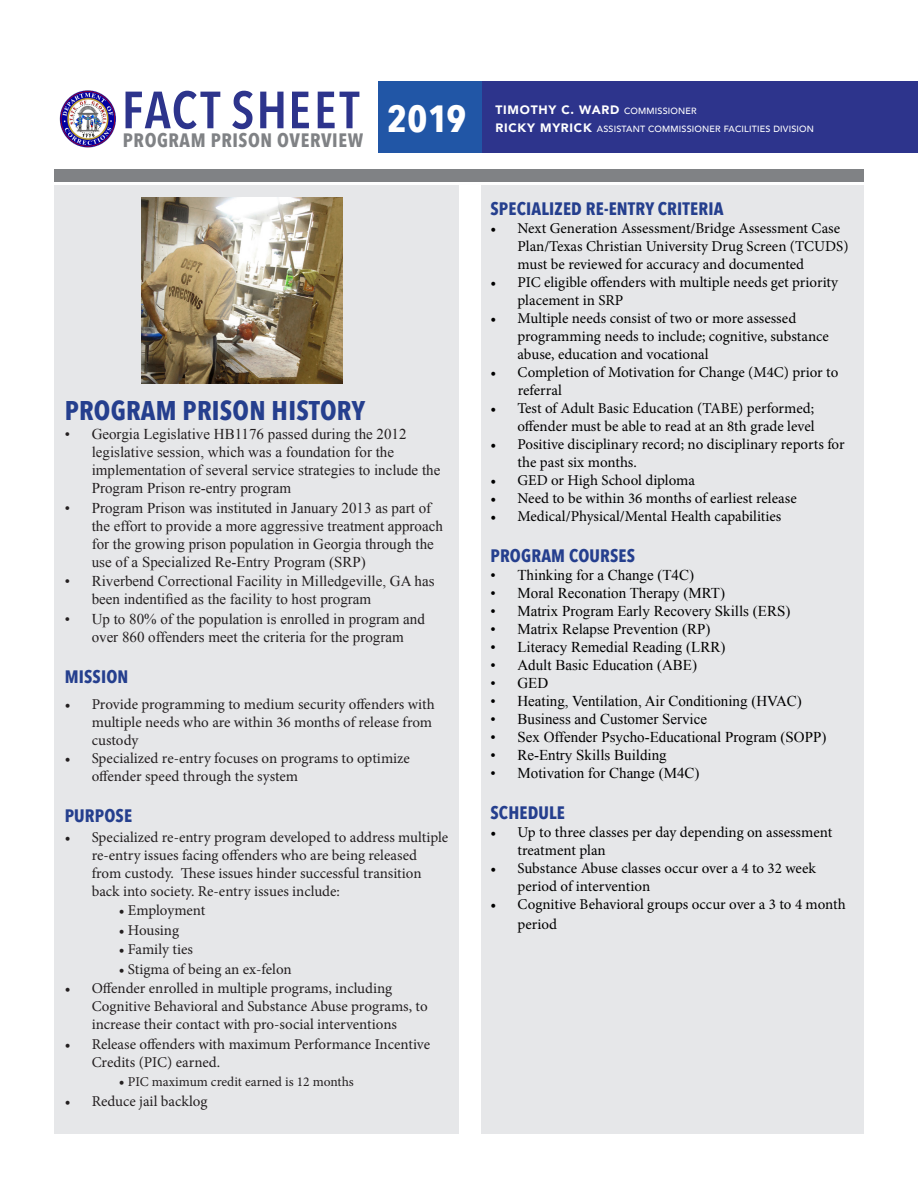
<style>
.page{position:relative;width:918px;height:1188px;background:#fff}
.page>*{position:absolute;margin:0;border:0;box-sizing:border-box;transform-origin:0 0}
.t1{font:600 51.75px "Avenir Next Condensed";letter-spacing:.04em;color:#2d348c}
.t2{font:700 37.8px "Avenir Next Condensed";color:#fff}
.t3{font:700 27px "Avenir Next Condensed";letter-spacing:.01em;color:#253f8e}
.t4{font:700 19.35px "Avenir Next Condensed";letter-spacing:.03em;color:#808285}
.t5{font:700 18px "Avenir Next Condensed";letter-spacing:.01em;color:#253f8e}
.t6{font:15px/18px "Minion Pro";color:#000}
.t7{font:15px/18px "Minion Pro";color:#231f20}
.t8{font:15px/18px "Times New Roman";color:#231f20}
.t9{font:15px "Times New Roman";color:#000}
.t10{font:13.5px "Minion Pro";letter-spacing:-.005em;color:#231f20}
.t11{font:900 12.15px "Avenir";letter-spacing:.06em;color:#fff}
.t12{font:500 9px "Avenir";letter-spacing:.02em;color:#fff}
.s1{font-size:15px}
.s2{font-weight:500;font-size:9px}
.s3{font-weight:900;font-size:12.15px}
</style>
<div class="page">
<div style="left:54px;top:185px;width:405px;height:949px;background:#e6e7e9"></div>
<img style="left:59px;top:90px;width:57px;height:58px">
<div style="left:378px;top:82px;width:540px;height:71px;background:#2d348c"></div>
<div style="left:378px;top:82px;width:104px;height:71px;background:#2156a6"></div>
<div style="left:54px;top:169px;width:810px;height:13px;background:#808285"></div>
<div style="left:482px;top:185px;width:382px;height:949px;background:#e6e7e9"></div>
<img style="left:141px;top:197px;width:202px;height:187px">
<p class="t1" style="left:122px;top:65px;width:239px">FACT SHEET</p>
<p class="t4" style="left:123px;top:128px;width:242px">PROGRAM PRISON OVERVIEW</p>
<p class="t2" style="left:387px;top:96px;width:81px">2019</p>
<p class="t3" style="left:65px;top:394px;width:302px">PROGRAM PRISON HISTORY</p>
<p class="t8" style="left:92px;top:425px;width:350px;text-indent:-27px">• Georgia Legislative HB1176 passed during the 2012 legislative session, which was a foundation for the implementation of several service strategies to include the Program Prison re-entry program</p>
<p class="t8" style="left:92px;top:499px;width:353px;text-indent:-27px">• Program Prison was instituted in January 2013 as part of the effort to provide a more aggressive treatment approach for the growing prison population in Georgia through the use of a Specialized Re-Entry Program (SRP)</p>
<p class="t8" style="left:92px;top:572px;width:344px;text-indent:-27px">• Riverbend Correctional Facility in Milledgeville, GA has been indentified as the facility to host program</p>
<p class="t8" style="left:65px;top:610px;width:362px;text-align:center">• Up to 80% of the population is enrolled in program and over 860 offenders meet the criteria for the program</p>
<p class="t5" style="left:65px;top:666px;width:65px">MISSION</p>
<p class="t7" style="left:92px;top:695px;width:345px;text-indent:-27px">• Provide programming to medium security offenders with multiple needs who are within 36 months of release from custody</p>
<p class="t7" style="left:92px;top:749px;width:320px;text-indent:-27px">• Specialized re-entry focuses on programs to optimize offender speed through the system</p>
<p class="t5" style="left:65px;top:805px;width:69px">PURPOSE</p>
<p class="t7" style="left:92px;top:828px;width:358px;text-indent:-27px">• Specialized re-entry program developed to address multiple re-entry issues facing offenders who are being released from custody. These issues hinder successful transition back into society. Re-entry issues include:</p>
<p class="t7" style="left:119px;top:901px;width:88px">• Employment</p>
<p class="t7" style="left:119px;top:921px;width:62px">• Housing</p>
<p class="t7" style="left:119px;top:940px;width:76px">• Family ties</p>
<p class="t7" style="left:119px;top:960px;width:175px">• Stigma of being an ex-felon</p>
<p class="t7" style="left:92px;top:979px;width:338px;text-indent:-27px">• Offender enrolled in multiple programs, including<br>Cognitive Behavioral and Substance Abuse programs, to increase their contact with pro-social interventions</p>
<p class="t7" style="left:92px;top:1035px;width:340px;text-indent:-27px">• Release offenders with maximum Performance Incentive<br>Credits (PIC) earned.</p>
<p class="t10" style="left:119px;top:1073px;width:237px"><span class="s1">•</span> PIC maximum credit earned is 12 months</p>
<p class="t7" style="left:65px;top:1092px;width:144px">• Reduce jail backlog</p>
<p class="t11" style="left:496px;top:100px;width:203px">TIMOTHY C. WARD <span class="s2">COMMISSIONER</span></p>
<p class="t12" style="left:496px;top:121px;width:320px"><span class="s3">RICKY MYRICK</span> ASSISTANT COMMISSIONER FACILITIES DIVISION</p>
<p class="t5" style="left:490px;top:198px;width:235px">SPECIALIZED RE-ENTRY CRITERIA</p>
<p class="t6" style="left:518px;top:219px;width:333px;text-indent:-27px">• Next Generation Assessment/Bridge Assessment Case<br>Plan/Texas Christian University Drug Screen (TCUDS) must be reviewed for accuracy and documented</p>
<p class="t6" style="left:518px;top:273px;width:322px;text-indent:-27px">• PIC eligible offenders with multiple needs get priority placement in SRP</p>
<p class="t6" style="left:518px;top:309px;width:313px;text-indent:-27px">• Multiple needs consist of two or more assessed programming needs to include; cognitive, substance abuse, education and vocational</p>
<p class="t6" style="left:490px;top:363px;width:349px">• Completion of Motivation for Change (M4C) prior to</p>
<p class="t6" style="left:518px;top:381px;width:46px">referral</p>
<p class="t6" style="left:490px;top:399px;width:326px;text-align:right">• Test of Adult Basic Education (TABE) performed; offender must be able to read at an 8th grade level</p>
<p class="t6" style="left:518px;top:435px;width:329px;text-indent:-27px">• Positive disciplinary record; no disciplinary reports for the past six months.</p>
<p class="t6" style="left:490px;top:471px;width:206px">• GED or High School diploma</p>
<p class="t6" style="left:490px;top:489px;width:308px">• Need to be within 36 months of earliest release</p>
<p class="t6" style="left:490px;top:507px;width:292px">• Medical/Physical/Mental Health capabilities</p>
<p class="t5" style="left:490px;top:545px;width:146px">PROGRAM COURSES</p>
<p class="t9" style="left:490px;top:565px;width:205px">• Thinking for a Change (T4C)</p>
<p class="t9" style="left:490px;top:583px;width:236px">• Moral Reconation Therapy (MRT)</p>
<p class="t9" style="left:490px;top:601px;width:301px">• Matrix Program Early Recovery Skills (ERS)</p>
<p class="t9" style="left:490px;top:619px;width:221px">• Matrix Relapse Prevention (RP)</p>
<p class="t9" style="left:490px;top:637px;width:236px">• Literacy Remedial Reading (LRR)</p>
<p class="t9" style="left:490px;top:655px;width:208px">• Adult Basic Education (ABE)</p>
<p class="t9" style="left:490px;top:673px;width:59px">• GED</p>
<p class="t9" style="left:490px;top:691px;width:313px">• Heating, Ventilation, Air Conditioning (HVAC)</p>
<p class="t9" style="left:490px;top:709px;width:218px">• Business and Customer Service</p>
<p class="t9" style="left:490px;top:727px;width:337px">• Sex Offender Psycho-Educational Program (SOPP)</p>
<p class="t9" style="left:490px;top:745px;width:178px">• Re-Entry Skills Building</p>
<p class="t9" style="left:490px;top:763px;width:211px">• Motivation for Change (M4C)</p>
<p class="t5" style="left:490px;top:802px;width:76px">SCHEDULE</p>
<p class="t6" style="left:518px;top:824px;width:316px;text-indent:-27px">• Up to three classes per day depending on assessment treatment plan</p>
<p class="t6" style="left:518px;top:860px;width:300px;text-indent:-27px">• Substance Abuse classes occur over a 4 to 32 week period of intervention</p>
<p class="t6" style="left:518px;top:895px;width:330px;line-height:19.5px;text-indent:-27px">• Cognitive Behavioral groups occur over a 3 to 4 month period</p>
</div>
